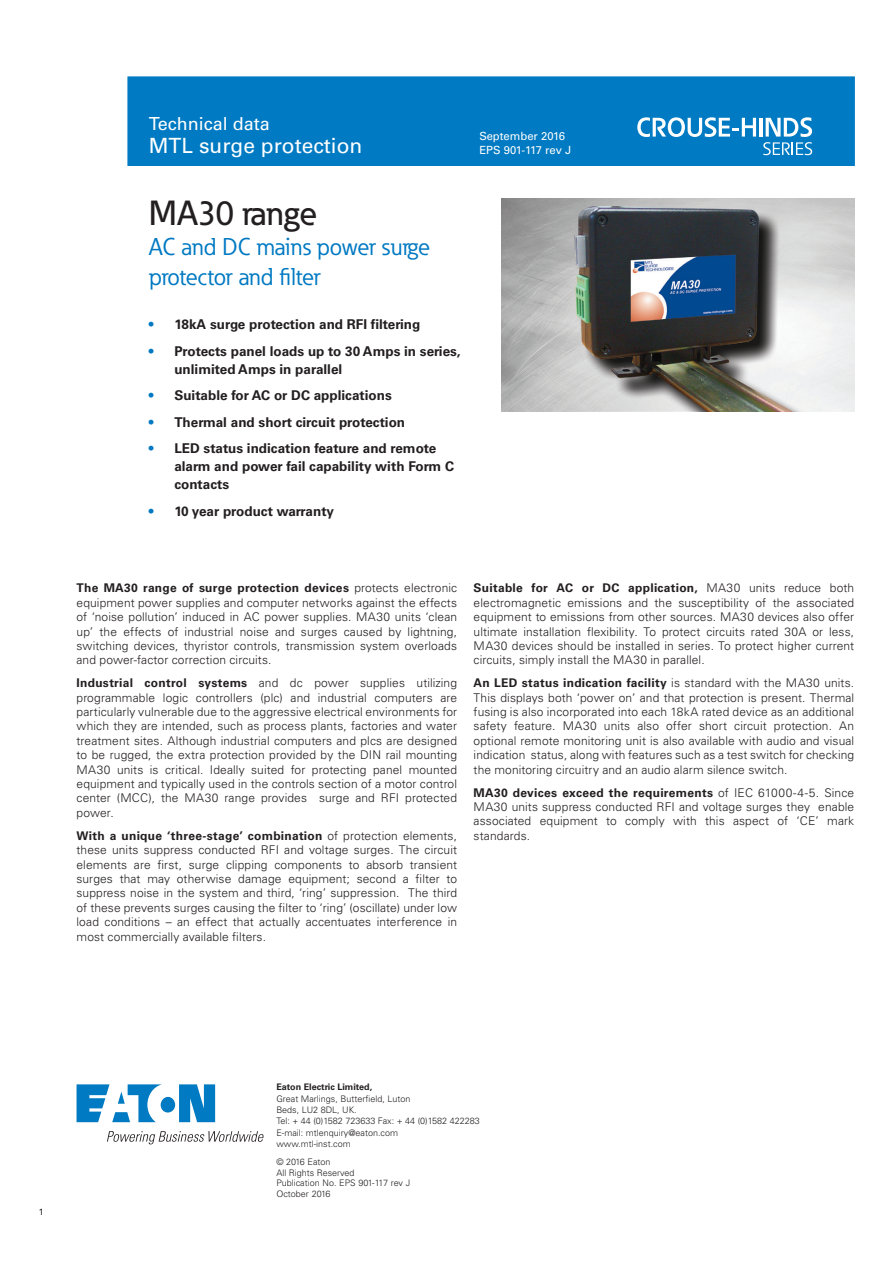
<style>
.page{position:relative;width:893px;height:1263px;background:#fff}
.page>*{position:absolute;margin:0;border:0;box-sizing:border-box;transform-origin:0 0}
.t1{font:500 34.5px "Eaton";color:#231f20}
.t2{font:24px/30px "Eaton";letter-spacing:-.01em;color:#0079c2}
.t3{font:21px "Univers LT Pro 55 Roman";color:#fff}
.t4{font:18px "Univers LT Pro 55 Roman";color:#fff}
.t5{font:700 13.5px/18px "Univers LT Pro 65";color:#231f20}
.t6{font:300 12px/14.4px "Univers LT Pro 45";letter-spacing:.01em;color:#231f20;text-align:justify}
.t7{font:700 12px "Univers LT Pro 65";letter-spacing:.02em;color:#231f20}
.t8{font:11.25px/14.2px "Univers LT Pro 55 Roman";color:#fff}
.t9{font:300 9px/11.2px "Univers LT Pro 45";color:#231f20}
.t10{font:700 9px "Univers LT Pro 65";color:#231f20}
.t11{font:9px "Univers LT Pro 55 Roman";color:#231f20}
.s1{color:#0079c2}
.s2{font-family:"Univers LT Pro 45";font-weight:300}
.s3{font-family:"Univers LT Pro 65";font-weight:700}
</style>
<div class="page">
<img style="left:502px;top:199px;width:352px;height:212px">
<div style="left:128px;top:77px;width:727px;height:89px;background:#007ac2"></div>
<svg style="left:637px;top:117px;width:119px;height:20px"></svg>
<hr style="left:759px;top:118px;width:3px;height:19px;background:#fff">
<svg style="left:763px;top:117px;width:49px;height:38px"></svg>
<svg style="left:77px;top:1084px;width:138px;height:38px"></svg>
<svg style="left:107px;top:1131px;width:157px;height:13px"></svg>
<h3 class="t4" style="left:149px;top:113px;width:122px">Technical data</h3>
<h3 class="t3" style="left:149px;top:133px;width:215px">MTL surge protection</h3>
<h1 class="t1" style="left:149px;top:192px;width:170px">MA30 range</h1>
<h2 class="t2" style="left:149px;top:232px;width:283px">AC and DC mains power surge protector and filter</h2>
<p class="t5" style="left:149px;top:315px;width:273px"><span class="s1">•</span> 18kA surge protection and RFI filtering</p>
<p class="t5" style="left:174px;top:342px;width:288px;text-indent:-26px"><span class="s1">•</span> Protects panel loads up to 30 Amps in series, unlimited Amps in parallel</p>
<p class="t5" style="left:149px;top:386px;width:244px"><span class="s1">•</span> Suitable for AC or DC applications</p>
<p class="t5" style="left:149px;top:413px;width:258px"><span class="s1">•</span> Thermal and short circuit protection</p>
<p class="t5" style="left:174px;top:439px;width:281px;text-indent:-26px"><span class="s1">•</span> LED status indication feature and remote alarm and power fail capability with Form C contacts</p>
<p class="t5" style="left:149px;top:502px;width:187px"><span class="s1">•</span> 10 year product warranty</p>
<p class="t8" style="left:479px;top:129px;width:93px">September 2016<br>EPS 901-117 rev J</p>
<p class="t7" style="left:77px;top:581px;width:382px">The MA30 range of surge protection devices <span class="s2">protects electronic</span></p>
<p class="t6" style="left:77px;top:595px;width:382px">equipment power supplies and computer networks against the effects of ‘noise pollution’ induced in AC power supplies. MA30 units ‘clean up’ the effects of industrial noise and surges caused by lightning, switching devices, thyristor controls, transmission system overloads and power-factor correction circuits.</p>
<p class="t6" style="left:77px;top:676px;width:382px"><span class="s3">Industrial control systems</span> and dc power supplies utilizing programmable logic controllers (plc) and industrial computers are particularly vulnerable due to the aggressive electrical environments for which they are intended, such as process plants, factories and water treatment sites. Although industrial computers and plcs are designed to be rugged, the extra protection provided by the DIN rail mounting MA30 units is critical. Ideally suited for protecting panel mounted equipment and typically used in the controls section of a motor control center (MCC), the MA30 range provides surge and RFI protected power.</p>
<p class="t7" style="left:77px;top:828px;width:382px">With a unique ‘three-stage’ combination <span class="s2">of protection elements,</span></p>
<p class="t6" style="left:77px;top:843px;width:382px">these units suppress conducted RFI and voltage surges. The circuit elements are first, surge clipping components to absorb transient surges that may otherwise damage equipment; second a filter to suppress noise in the system and third, ‘ring’ suppression. The third of these prevents surges causing the filter to ‘ring’ (oscillate) under low load conditions – an effect that actually accentuates interference in most commercially available filters.</p>
<p class="t7" style="left:474px;top:581px;width:382px">Suitable for AC or DC application, <span class="s2">MA30 units reduce both</span></p>
<p class="t6" style="left:474px;top:595px;width:382px">electromagnetic emissions and the susceptibility of the associated equipment to emissions from other sources. MA30 devices also offer ultimate installation flexibility. To protect circuits rated 30A or less, MA30 devices should be installed in series. To protect higher current circuits, simply install the MA30 in parallel.</p>
<p class="t7" style="left:474px;top:676px;width:382px">An LED status indication facility <span class="s2">is standard with the MA30 units.</span></p>
<p class="t6" style="left:474px;top:690px;width:382px">This displays both ‘power on’ and that protection is present. Thermal fusing is also incorporated into each 18kA rated device as an additional safety feature. MA30 units also offer short circuit protection. An optional remote monitoring unit is also available with audio and visual indication status, along with features such as a test switch for checking the monitoring circuitry and an audio alarm silence switch.</p>
<p class="t7" style="left:474px;top:785px;width:382px">MA30 devices exceed the requirements <span class="s2">of IEC 61000-4-5. Since</span></p>
<p class="t6" style="left:474px;top:799px;width:382px">MA30 units suppress conducted RFI and voltage surges they enable associated equipment to comply with this aspect of ‘CE’ mark standards.</p>
<p class="t11" style="left:39px;top:1206px;width:7px">1</p>
<p class="t10" style="left:276px;top:1082px;width:97px">Eaton Electric Limited,</p>
<p class="t9" style="left:276px;top:1093px;width:205px">Great Marlings, Butterfield, Luton<br>Beds, LU2 8DL, UK.<br>Tel: + 44 (0)1582 723633 Fax: + 44 (0)1582 422283<br>E-mail: mtlenquiry@eaton.com<br>www.mtl-inst.com</p>
<p class="t9" style="left:276px;top:1156px;width:135px;line-height:10.8px">© 2016 Eaton<br>All Rights Reserved<br>Publication No. EPS 901-117 rev J<br>October 2016</p>
</div>
